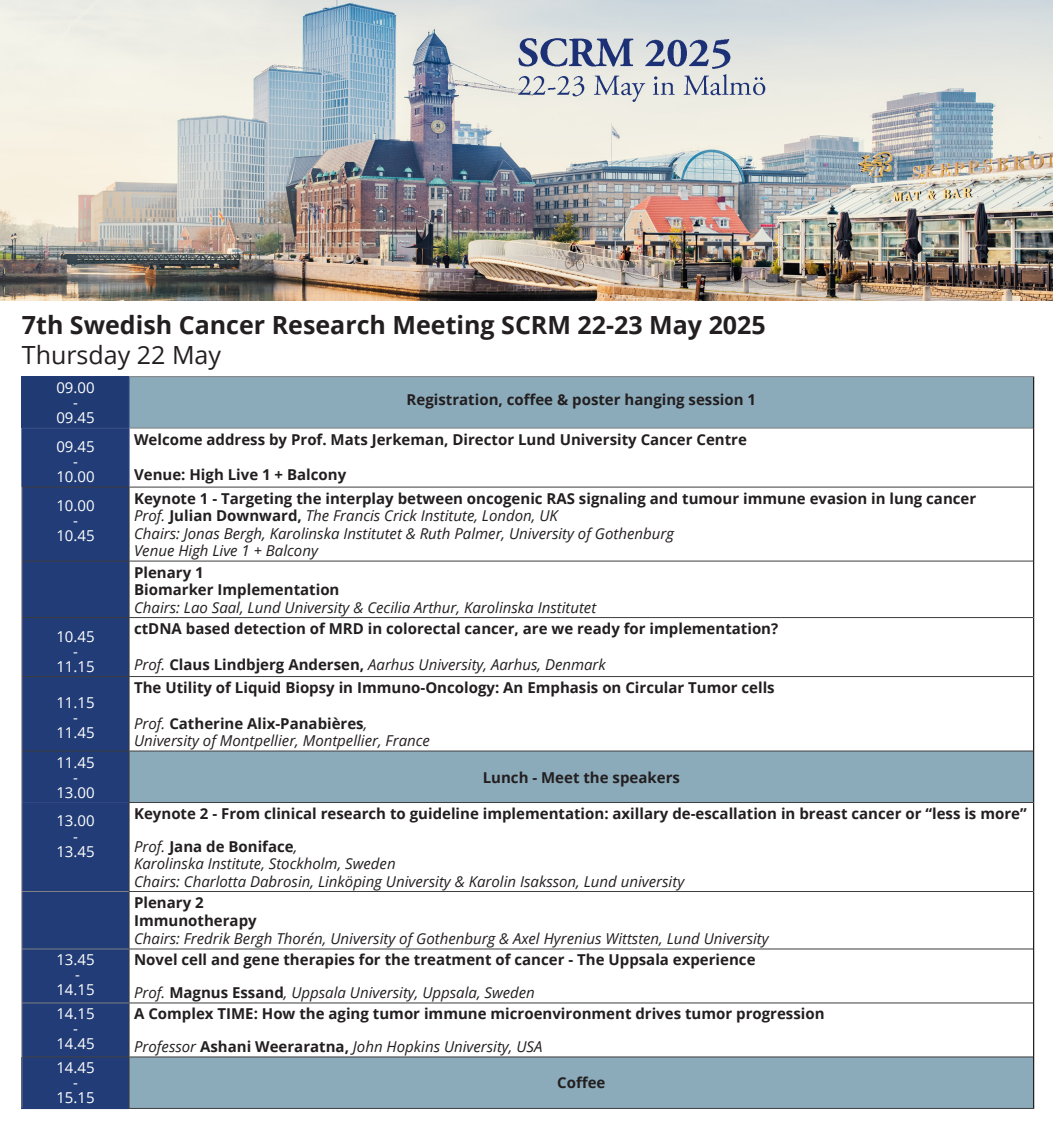
<style>
.page{position:relative;width:1053px;height:1134px;background:#fff}
.page>*{position:absolute;margin:0;border:0;box-sizing:border-box;transform-origin:0 0}
.t1{font:700 25px "Open Sans";color:#231f20}
.t2{font:25px "Open Sans";color:#231f20}
.text_i_program{font:700 15px "Open Sans";color:#231f20}
.t3{font:italic 15px "Open Sans";color:#231f20}
.text_i_program-2{font:15px "Open Sans";color:#fff}
.s1{font-weight:700;font-style:normal}
.s2{font-weight:400;font-style:italic}
</style>
<div class="page">
<img style="left:0;top:0;width:1052px;height:300px">
<div style="left:22px;top:377px;width:107px;height:51px;background:#203b73"></div>
<div style="left:130px;top:377px;width:902px;height:731px;background:#8babbb"></div>
<div style="left:23px;top:429px;width:106px;height:628px;background:#213c77"></div>
<svg style="left:130px;top:429px;width:902px;height:628px"></svg>
<div style="left:22px;top:1057px;width:107px;height:51px;background:#213c77"></div>
<hr style="left:1032px;top:377px;width:2px;height:51px;background:#231f20">
<hr style="left:1032px;top:428px;width:2px;height:59px;background:#231f20">
<hr style="left:1032px;top:487px;width:2px;height:74px;background:#231f20">
<hr style="left:1032px;top:561px;width:2px;height:56px;background:#231f20">
<hr style="left:1032px;top:617px;width:2px;height:59px;background:#231f20">
<hr style="left:1032px;top:676px;width:2px;height:75px;background:#231f20">
<hr style="left:1032px;top:751px;width:2px;height:51px;background:#231f20">
<hr style="left:1032px;top:802px;width:2px;height:89px;background:#231f20">
<hr style="left:1032px;top:891px;width:2px;height:58px;background:#231f20">
<hr style="left:1032px;top:949px;width:2px;height:54px;background:#231f20">
<hr style="left:1032px;top:1003px;width:2px;height:54px;background:#231f20">
<hr style="left:1032px;top:1057px;width:2px;height:51px;background:#231f20">
<hr style="left:22px;top:487px;width:107px;height:1px;background:#3e3e3f">
<hr style="left:129px;top:487px;width:903px;height:1px;background:#3e3e3f">
<hr style="left:129px;top:487px;width:1px;height:74px;background:#3e3e3f">
<hr style="left:22px;top:561px;width:107px;height:1px;background:#3e3e3f">
<hr style="left:129px;top:561px;width:903px;height:1px;background:#3e3e3f">
<hr style="left:129px;top:561px;width:1px;height:56px;background:#3e3e3f">
<hr style="left:22px;top:617px;width:107px;height:1px;background:#3e3e3f">
<hr style="left:129px;top:617px;width:903px;height:1px;background:#3e3e3f">
<hr style="left:129px;top:618px;width:1px;height:58px;background:#3e3e3f">
<hr style="left:22px;top:676px;width:107px;height:1px;background:#3e3e3f">
<hr style="left:129px;top:676px;width:903px;height:1px;background:#3e3e3f">
<hr style="left:129px;top:677px;width:1px;height:74px;background:#3e3e3f">
<hr style="left:22px;top:751px;width:107px;height:1px;background:#3e3e3f">
<hr style="left:129px;top:803px;width:1px;height:88px;background:#3e3e3f">
<hr style="left:129px;top:891px;width:903px;height:1px;background:#3e3e3f">
<hr style="left:129px;top:892px;width:1px;height:57px;background:#3e3e3f">
<hr style="left:129px;top:949px;width:903px;height:1px;background:#3e3e3f">
<hr style="left:129px;top:949px;width:1px;height:54px;background:#3e3e3f">
<hr style="left:129px;top:1003px;width:903px;height:1px;background:#3e3e3f">
<hr style="left:129px;top:1003px;width:1px;height:54px;background:#3e3e3f">
<hr style="left:22px;top:1057px;width:107px;height:1px;background:#3e3e3f">
<hr style="left:22px;top:802px;width:107px;height:1px;background:#314980">
<hr style="left:22px;top:1108px;width:107px;height:1px;background:#213c77">
<hr style="left:22px;top:376px;width:107px;height:1px;background:#213c77">
<hr style="left:22px;top:377px;width:1px;height:51px;background:#213c77">
<hr style="left:22px;top:428px;width:1px;height:59px;background:#213c77">
<hr style="left:129px;top:377px;width:1px;height:51px;background:#314980">
<hr style="left:22px;top:428px;width:107px;height:1px;background:#314980">
<hr style="left:129px;top:428px;width:1px;height:59px;background:#314980">
<hr style="left:129px;top:802px;width:903px;height:1px;background:#3e3e3f">
<hr style="left:129px;top:1108px;width:905px;height:1px;background:#3e3e3f">
<hr style="left:129px;top:751px;width:903px;height:1px;background:#3e3e3f">
<hr style="left:129px;top:751px;width:1px;height:51px;background:#3e3e3f">
<hr style="left:129px;top:1057px;width:903px;height:1px;background:#3e3e3f">
<hr style="left:129px;top:1057px;width:1px;height:51px;background:#3e3e3f">
<hr style="left:129px;top:376px;width:905px;height:1px;background:#7e8083">
<hr style="left:129px;top:428px;width:903px;height:1px;background:#7e8083">
<hr style="left:22px;top:751px;width:1px;height:51px;background:#7e8083">
<hr style="left:22px;top:891px;width:107px;height:1px;background:#7e8083">
<hr style="left:22px;top:949px;width:107px;height:1px;background:#7e8083">
<hr style="left:22px;top:1003px;width:107px;height:1px;background:#7e8083">
<hr style="left:22px;top:1057px;width:1px;height:51px;background:#7e8083">
<hr style="left:22px;top:487px;width:1px;height:74px;background:#7e8083">
<hr style="left:22px;top:561px;width:1px;height:56px;background:#7e8083">
<hr style="left:22px;top:617px;width:1px;height:59px;background:#7e8083">
<hr style="left:22px;top:676px;width:1px;height:75px;background:#7e8083">
<hr style="left:22px;top:802px;width:1px;height:89px;background:#7e8083">
<hr style="left:22px;top:892px;width:1px;height:57px;background:#7e8083">
<hr style="left:22px;top:949px;width:1px;height:54px;background:#7e8083">
<hr style="left:22px;top:1003px;width:1px;height:54px;background:#7e8083">
<p class="t1" style="left:22px;top:307px;width:745px">7th Swedish Cancer Research Meeting SCRM 22-23 May 2025</p>
<p class="t2" style="left:22px;top:337px;width:201px">Thursday 22 May</p>
<p class="text_i_program-2" style="left:56px;top:377px;width:40px">09.00</p>
<p class="text_i_program-2" style="left:73px;top:392px;width:6px">-</p>
<p class="text_i_program-2" style="left:56px;top:407px;width:40px">09.45</p>
<p class="text_i_program-2" style="left:56px;top:436px;width:40px">09.45</p>
<p class="text_i_program-2" style="left:73px;top:451px;width:6px">-</p>
<p class="text_i_program-2" style="left:56px;top:466px;width:40px">10.00</p>
<p class="text_i_program-2" style="left:56px;top:495px;width:40px">10.00</p>
<p class="text_i_program-2" style="left:73px;top:510px;width:6px">-</p>
<p class="text_i_program-2" style="left:56px;top:525px;width:40px">10.45</p>
<p class="text_i_program-2" style="left:56px;top:626px;width:40px">10.45</p>
<p class="text_i_program-2" style="left:73px;top:641px;width:6px">-</p>
<p class="text_i_program-2" style="left:56px;top:656px;width:40px">11.15</p>
<p class="text_i_program-2" style="left:56px;top:692px;width:40px">11.15</p>
<p class="text_i_program-2" style="left:73px;top:707px;width:6px">-</p>
<p class="text_i_program-2" style="left:56px;top:722px;width:40px">11.45</p>
<p class="text_i_program-2" style="left:56px;top:752px;width:40px">11.45</p>
<p class="text_i_program-2" style="left:73px;top:767px;width:6px">-</p>
<p class="text_i_program-2" style="left:56px;top:782px;width:40px">13.00</p>
<p class="text_i_program-2" style="left:56px;top:811px;width:40px">13.00</p>
<p class="text_i_program-2" style="left:73px;top:826px;width:6px">-</p>
<p class="text_i_program-2" style="left:56px;top:841px;width:40px">13.45</p>
<p class="text_i_program-2" style="left:56px;top:950px;width:40px">13.45</p>
<p class="text_i_program-2" style="left:75px;top:965px;width:6px">-</p>
<p class="text_i_program-2" style="left:56px;top:980px;width:40px">14.15</p>
<p class="text_i_program-2" style="left:56px;top:1004px;width:40px">14.15</p>
<p class="text_i_program-2" style="left:73px;top:1019px;width:6px">-</p>
<p class="text_i_program-2" style="left:56px;top:1034px;width:40px">14.45</p>
<p class="text_i_program-2" style="left:56px;top:1058px;width:40px">14.45</p>
<p class="text_i_program-2" style="left:73px;top:1073px;width:6px">-</p>
<p class="text_i_program-2" style="left:56px;top:1088px;width:40px">15.15</p>
<p class="text_i_program" style="left:406px;top:389px;width:351px">Registration, coffee &amp; poster hanging session 1</p>
<p class="text_i_program" style="left:134px;top:428px;width:614px">Welcome address by Prof. Mats Jerkeman, Director Lund University Cancer Centre</p>
<p class="text_i_program" style="left:134px;top:464px;width:214px">Venue: High Live 1 + Balcony</p>
<p class="text_i_program" style="left:134px;top:487px;width:843px">Keynote 1 - Targeting the interplay between oncogenic RAS signaling and tumour immune evasion in lung cancer</p>
<p class="t3" style="left:134px;top:505px;width:425px">Prof. <span class="s1">Julian Downward,</span> The Francis Crick Institute, London, UK</p>
<p class="t3" style="left:134px;top:523px;width:541px">Chairs: Jonas Bergh, Karolinska Institutet &amp; Ruth Palmer, University of Gothenburg</p>
<p class="t3" style="left:134px;top:540px;width:185px">Venue High Live 1 + Balcony</p>
<p class="text_i_program" style="left:134px;top:561px;width:71px">Plenary 1</p>
<p class="text_i_program" style="left:134px;top:579px;width:207px">Biomarker Implementation</p>
<p class="t3" style="left:134px;top:597px;width:463px">Chairs: Lao Saal, Lund University &amp; Cecilia Arthur, Karolinska Institutet</p>
<p class="text_i_program" style="left:134px;top:618px;width:645px">ctDNA based detection of MRD in colorectal cancer, are we ready for implementation?</p>
<p class="t3" style="left:134px;top:654px;width:473px">Prof. <span class="s1">Claus Lindbjerg Andersen,</span> Aarhus University, Aarhus, Denmark</p>
<p class="text_i_program" style="left:134px;top:677px;width:642px">The Utility of Liquid Biopsy in Immuno-Oncology: An Emphasis on Circular Tumor cells</p>
<p class="text_i_program" style="left:134px;top:712px;width:235px"><span class="s2">Prof.</span> Catherine Alix-Panabières<span class="s2">,</span></p>
<p class="t3" style="left:134px;top:730px;width:297px">University of Montpellier, Montpellier, France</p>
<p class="text_i_program" style="left:482px;top:766px;width:199px">Lunch - Meet the speakers</p>
<p class="text_i_program" style="left:134px;top:803px;width:894px">Keynote 2 - From clinical research to guideline implementation: axillary de-escallation in breast cancer or “less is more”</p>
<p class="text_i_program" style="left:134px;top:835px;width:165px"><span class="s2">Prof.</span> Jana de Boniface<span class="s2">,</span></p>
<p class="t3" style="left:134px;top:853px;width:263px">Karolinska Institute, Stockholm, Sweden</p>
<p class="t3" style="left:134px;top:871px;width:551px">Chairs: Charlotta Dabrosin, Linköping University &amp; Karolin Isaksson, Lund university</p>
<p class="text_i_program" style="left:134px;top:892px;width:71px">Plenary 2</p>
<p class="text_i_program" style="left:134px;top:910px;width:124px">Immunotherapy</p>
<p class="t3" style="left:134px;top:928px;width:636px">Chairs: Fredrik Bergh Thorén, University of Gothenburg &amp; Axel Hyrenius Wittsten, Lund University</p>
<p class="text_i_program" style="left:134px;top:949px;width:623px">Novel cell and gene therapies for the treatment of cancer - The Uppsala experience</p>
<p class="t3" style="left:134px;top:982px;width:402px">Prof. <span class="s1">Magnus Essand</span>, Uppsala University, Uppsala, Sweden</p>
<p class="text_i_program" style="left:134px;top:1003px;width:692px">A Complex TIME: How the aging tumor immune microenvironment drives tumor progression</p>
<p class="t3" style="left:134px;top:1036px;width:410px">Professor <span class="s1">Ashani Weeraratna,</span> John Hopkins University, USA</p>
<p class="text_i_program" style="left:557px;top:1072px;width:50px">Coffee</p>
</div>
